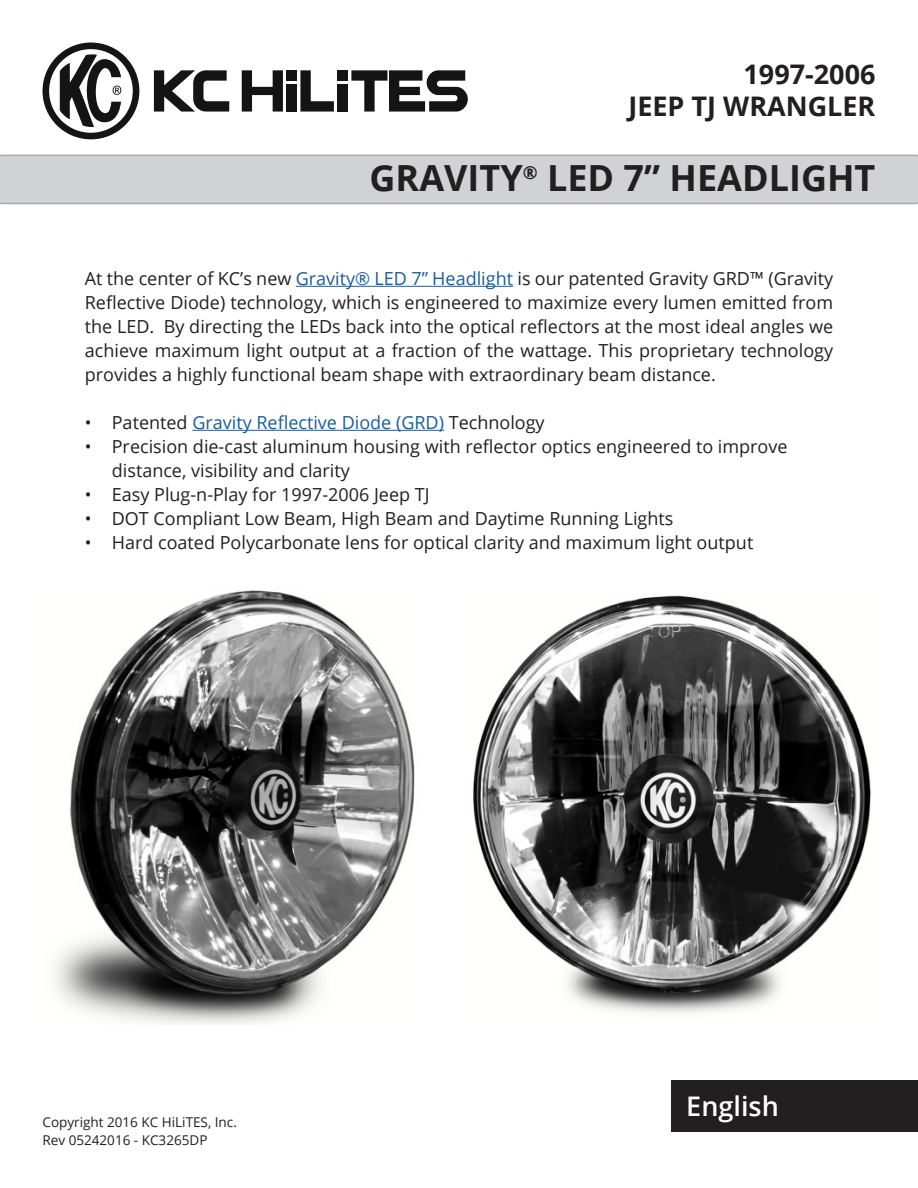
<style>
.page{position:relative;width:918px;height:1188px;background:#fff}
.page>*{position:absolute;margin:0;border:0;box-sizing:border-box;transform-origin:0 0}
.t1{font:700 36px "Open Sans";color:#231f20}
.t2{font:700 27px "Open Sans";color:#231f20}
.t3{font:600 27px "Open Sans";color:#fff}
.Normal_text{font:18px/24px "Open Sans";color:#231f20;text-align:justify}
.t4{font:18px "Open Sans";color:#175d9e}
.t5{font:13.5px "Open Sans";color:#231f20}
.s1{color:#175d9e}
.s2{color:#231f20}
</style>
<div class="page">
<svg style="left:154px;top:70px;width:75px;height:42px"></svg>
<svg style="left:242px;top:70px;width:41px;height:42px"></svg>
<svg style="left:300px;top:70px;width:34px;height:42px"></svg>
<svg style="left:351px;top:70px;width:117px;height:42px"></svg>
<div style="left:287px;top:70px;width:10px;height:11px;background:#141414"></div>
<div style="left:287px;top:84px;width:10px;height:28px;background:#141414"></div>
<div style="left:338px;top:84px;width:10px;height:28px;background:#141414"></div>
<div style="left:338px;top:70px;width:10px;height:11px;background:#141414"></div>
<svg style="left:43px;top:43px;width:96px;height:96px"></svg>
<div style="left:0;top:155px;width:918px;height:49px;background:#d1d2d4"></div>
<hr style="left:296px;top:286px;width:217px;height:1px;background:#175d9e">
<hr style="left:192px;top:430px;width:252px;height:1px;background:#175d9e">
<img style="left:54px;top:590px;width:361px;height:434px">
<div style="left:671px;top:1081px;width:247px;height:51px;background:#231f20"></div>
<img style="left:473px;top:595px;width:398px;height:419px">
<p class="t2" style="left:743px;top:55px;width:134px">1997-2006</p>
<p class="t2" style="left:628px;top:88px;width:248px">JEEP TJ WRANGLER</p>
<p class="t1" style="left:370px;top:152px;width:507px">GRAVITY<sup>®</sup> LED 7” HEADLIGHT</p>
<p class="Normal_text" style="left:85px;top:266px;width:750px">At the center of KC’s new <span class="s1">Gravity® LED 7” Headlight</span> is our patented Gravity GRD™ (Gravity Reflective Diode) technology, which is engineered to maximize every lumen emitted from the LED. By directing the LEDs back into the optical reflectors at the most ideal angles we achieve maximum light output at a fraction of the wattage. This proprietary technology provides a highly functional beam shape with extraordinary beam distance.</p>
<p class="t4" style="left:85px;top:410px;width:461px"><span class="s2">• Patented</span> Gravity Reflective Diode (GRD) <span class="s2">Technology</span></p>
<p class="Normal_text" style="left:112px;top:434px;width:677px;text-indent:-27px">• Precision die-cast aluminum housing with reflector optics engineered to improve distance, visibility and clarity</p>
<p class="Normal_text" style="left:85px;top:482px;width:346px">• Easy Plug-n-Play for 1997-2006 Jeep TJ</p>
<p class="Normal_text" style="left:85px;top:506px;width:590px">• DOT Compliant Low Beam, High Beam and Daytime Running Lights</p>
<p class="Normal_text" style="left:85px;top:530px;width:670px">• Hard coated Polycarbonate lens for optical clarity and maximum light output</p>
<p class="t5" style="left:43px;top:1113px;width:196px">Copyright 2016 KC HiLiTES, Inc.</p>
<p class="t5" style="left:43px;top:1131px;width:166px">Rev 05242016 - KC3265DP</p>
<p class="t3" style="left:686px;top:1088px;width:94px">English</p>
</div>
